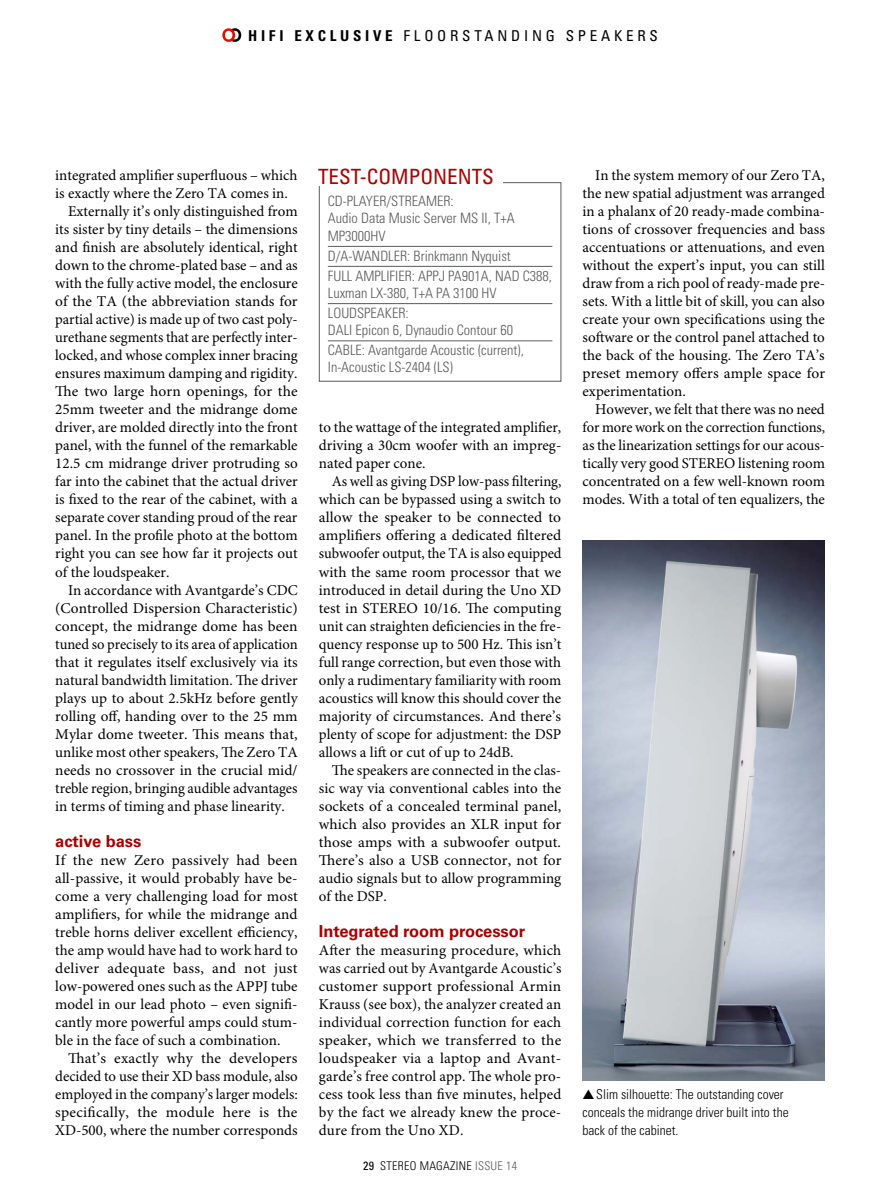
<style>
.page{position:relative;width:893px;height:1191px;background:#fff}
.page>*{position:absolute;margin:0;border:0;box-sizing:border-box;transform-origin:0 0}
.t1{font:condensed 21px "Univers LT Std";color:#a00}
.t2{font:700 16.5px "Univers LT Std";letter-spacing:-.005em;color:#a00}
.t3{font:15px/18px "Minion Pro";color:#000;text-align:justify}
.t4{font:condensed 15px "Univers LT Std";letter-spacing:.25em;color:#000}
.t5{font:300 condensed 14.25px/20px "Univers LT Std";color:#595a5a}
.t6{font:300 condensed 13.5px/18px "Univers LT Std";color:#000}
.t7{font:300 condensed 12px "Univers LT Std";letter-spacing:.025em;color:#000}
.s1{font-weight:700}
.s2{font-weight:400}
.s3{color:#595a5a}
</style>
<div class="page">
<svg style="left:222px;top:28px;width:19px;height:14px"></svg>
<img style="left:583px;top:540px;width:242px;height:540px">
<hr style="left:328px;top:246px;width:224px;height:1px;background:#595a5a">
<hr style="left:328px;top:266px;width:224px;height:1px;background:#595a5a">
<hr style="left:328px;top:303px;width:224px;height:1px;background:#595a5a">
<hr style="left:328px;top:340px;width:224px;height:1px;background:#595a5a">
<div style="left:319px;top:182px;width:242px;height:199px;border:1px solid #595a5a"></div>
<div style="left:317px;top:168px;width:186px;height:17px;background:#fff"></div>
<p class="t4" style="left:248px;top:26px;width:411px"><span class="s1">HIFI EXCLUSIVE</span> FLOORSTANDING SPEAKERS</p>
<p class="t3" style="left:55px;top:167px;width:244px">integrated amplifier superfluous – which</p>
<p class="t3" style="left:55px;top:185px;width:234px">is exactly where the Zero TA comes in.</p>
<p class="t3" style="left:68px;top:203px;width:231px">Externally it’s only distinguished from</p>
<p class="t3" style="left:55px;top:221px;width:244px">its sister by tiny details – the dimensions</p>
<p class="t3" style="left:55px;top:239px;width:244px">and finish are absolutely identical, right</p>
<p class="t3" style="left:55px;top:257px;width:244px">down to the chrome-plated base – and as</p>
<p class="t3" style="left:55px;top:275px;width:244px">with the fully active model, the enclosure</p>
<p class="t3" style="left:55px;top:293px;width:244px">of the TA (the abbreviation stands for</p>
<p class="t3" style="left:55px;top:311px;width:244px">partial active) is made up of two cast poly-</p>
<p class="t3" style="left:55px;top:329px;width:244px">urethane segments that are perfectly inter-</p>
<p class="t3" style="left:55px;top:347px;width:244px">locked, and whose complex inner bracing</p>
<p class="t3" style="left:55px;top:365px;width:244px">ensures maximum damping and rigidity.</p>
<p class="t3" style="left:55px;top:383px;width:244px">The two large horn openings, for the</p>
<p class="t3" style="left:55px;top:401px;width:244px">25mm tweeter and the midrange dome</p>
<p class="t3" style="left:55px;top:419px;width:244px">driver, are molded directly into the front</p>
<p class="t3" style="left:55px;top:437px;width:244px">panel, with the funnel of the remarkable</p>
<p class="t3" style="left:55px;top:455px;width:244px">12.5 cm midrange driver protruding so</p>
<p class="t3" style="left:55px;top:473px;width:244px">far into the cabinet that the actual driver</p>
<p class="t3" style="left:55px;top:491px;width:244px">is fixed to the rear of the cabinet, with a</p>
<p class="t3" style="left:55px;top:509px;width:244px">separate cover standing proud of the rear</p>
<p class="t3" style="left:55px;top:527px;width:244px">panel. In the profile photo at the bottom</p>
<p class="t3" style="left:55px;top:545px;width:244px">right you can see how far it projects out</p>
<p class="t3" style="left:55px;top:563px;width:116px">of the loudspeaker.</p>
<p class="t3" style="left:68px;top:581px;width:231px">In accordance with Avantgarde’s CDC</p>
<p class="t3" style="left:55px;top:599px;width:244px">(Controlled Dispersion Characteristic)</p>
<p class="t3" style="left:55px;top:617px;width:244px">concept, the midrange dome has been</p>
<p class="t3" style="left:55px;top:635px;width:244px">tuned so precisely to its area of application</p>
<p class="t3" style="left:55px;top:653px;width:244px">that it regulates itself exclusively via its</p>
<p class="t3" style="left:55px;top:671px;width:244px">natural bandwidth limitation. The driver</p>
<p class="t3" style="left:55px;top:689px;width:244px">plays up to about 2.5kHz before gently</p>
<p class="t3" style="left:55px;top:707px;width:244px">rolling off, handing over to the 25 mm</p>
<p class="t3" style="left:55px;top:725px;width:244px">Mylar dome tweeter. This means that,</p>
<p class="t3" style="left:55px;top:743px;width:244px">unlike most other speakers, The Zero TA</p>
<p class="t3" style="left:55px;top:761px;width:244px">needs no crossover in the crucial mid/</p>
<p class="t3" style="left:55px;top:779px;width:244px">treble region, bringing audible advantages</p>
<p class="t3" style="left:55px;top:797px;width:231px">in terms of timing and phase linearity.</p>
<p class="t2" style="left:55px;top:831px;width:87px">active bass</p>
<p class="t3" style="left:55px;top:851px;width:244px">If the new Zero passively had been all-passive, it would probably have be&shy;come a very challenging load for most amplifiers, for while the midrange and treble horns deliver excellent efficiency, the amp would have had to work hard to deliver adequate bass, and not just low-powered ones such as the APPJ tube model in our lead photo – even signifi&shy;cantly more powerful amps could stum&shy;ble in the face of such a combination.</p>
<p class="t3" style="left:55px;top:1049px;width:244px;text-indent:13px">That’s exactly why the developers decided to use their XD bass module, also employed in the company’s larger models: specifically, the module here is the XD-500, where the number corresponds</p>
<h1 class="t1" style="left:318px;top:163px;width:177px">TEST-COMPONENTS</h1>
<p class="t5" style="left:328px;top:192px;width:188px;line-height:17.2px">CD-PLAYER/STREAMER:<br>Audio Data Music Server MS II, T+A<br>MP3000HV</p>
<p class="t5" style="left:328px;top:246px;width:226px">D/A-WANDLER: Brinkmann Nyquist<br>FULL AMPLIFIER: APPJ PA901A, NAD C388,</p>
<p class="t5" style="left:328px;top:283px;width:170px">Luxman LX-380, T+A PA 3100 HV<br>LOUDSPEAKER:</p>
<p class="t5" style="left:328px;top:320px;width:198px">DALI Epicon 6, Dynaudio Contour 60<br>CABLE: Avantgarde Acoustic (current),</p>
<p class="t5" style="left:328px;top:357px;width:127px">In-Acoustic LS-2404 (LS)</p>
<p class="t3" style="left:319px;top:419px;width:244px">to the wattage of the integrated amplifier, driving a 30cm woofer with an impreg&shy;nated paper cone.</p>
<p class="t3" style="left:319px;top:473px;width:244px;text-indent:13px">As well as giving DSP low-pass filtering, which can be bypassed using a switch to allow the speaker to be connected to amplifiers offering a dedicated filtered subwoofer output, the TA is also equipped with the same room processor that we introduced in detail during the Uno XD test in STEREO 10/16. The computing unit can straighten deficiencies in the fre&shy;quency response up to 500 Hz. This isn’t full range correction, but even those with only a rudimentary familiarity with room acoustics will know this should cover the majority of circumstances. And there’s plenty of scope for adjustment: the DSP allows a lift or cut of up to 24dB.</p>
<p class="t3" style="left:319px;top:761px;width:244px;text-indent:13px">The speakers are connected in the clas&shy;sic way via conventional cables into the sockets of a concealed terminal panel, which also provides an XLR input for those amps with a subwoofer output.<br>There’s also a USB connector, not for audio signals but to allow programming of the DSP.</p>
<p class="t2" style="left:319px;top:921px;width:208px">Integrated room processor</p>
<p class="t3" style="left:319px;top:941px;width:244px">After the measuring procedure, which was carried out by Avantgarde Acoustic’s customer support professional Armin Krauss (see box), the analyzer created an individual correction function for each speaker, which we transferred to the loudspeaker via a laptop and Avant&shy;garde’s free control app. The whole pro&shy;cess took less than five minutes, helped by the fact we already knew the proce&shy;dure from the Uno XD.</p>
<p class="t7" style="left:363px;top:1158px;width:156px"><span class="s2">29</span> STEREO MAGAZINE <span class="s3">ISSUE 14</span></p>
<p class="t3" style="left:583px;top:167px;width:244px;text-indent:13px">In the system memory of our Zero TA, the new spatial adjustment was arranged in a phalanx of 20 ready-made combina&shy;tions of crossover frequencies and bass accentuations or attenuations, and even without the expert’s input, you can still draw from a rich pool of ready-made pre&shy;sets. With a little bit of skill, you can also create your own specifications using the software or the control panel attached to the back of the housing. The Zero TA’s preset memory offers ample space for experimentation.</p>
<p class="t3" style="left:583px;top:401px;width:244px;text-indent:13px">However, we felt that there was no need for more work on the correction functions, as the linearization settings for our acous&shy;tically very good STEREO listening room concentrated on a few well-known room modes. With a total of ten equalizers, the</p>
<p class="t6" style="left:583px;top:1085px;width:208px">▲Slim silhouette: The outstanding cover conceals the midrange driver built into the back of the cabinet.</p>
</div>
